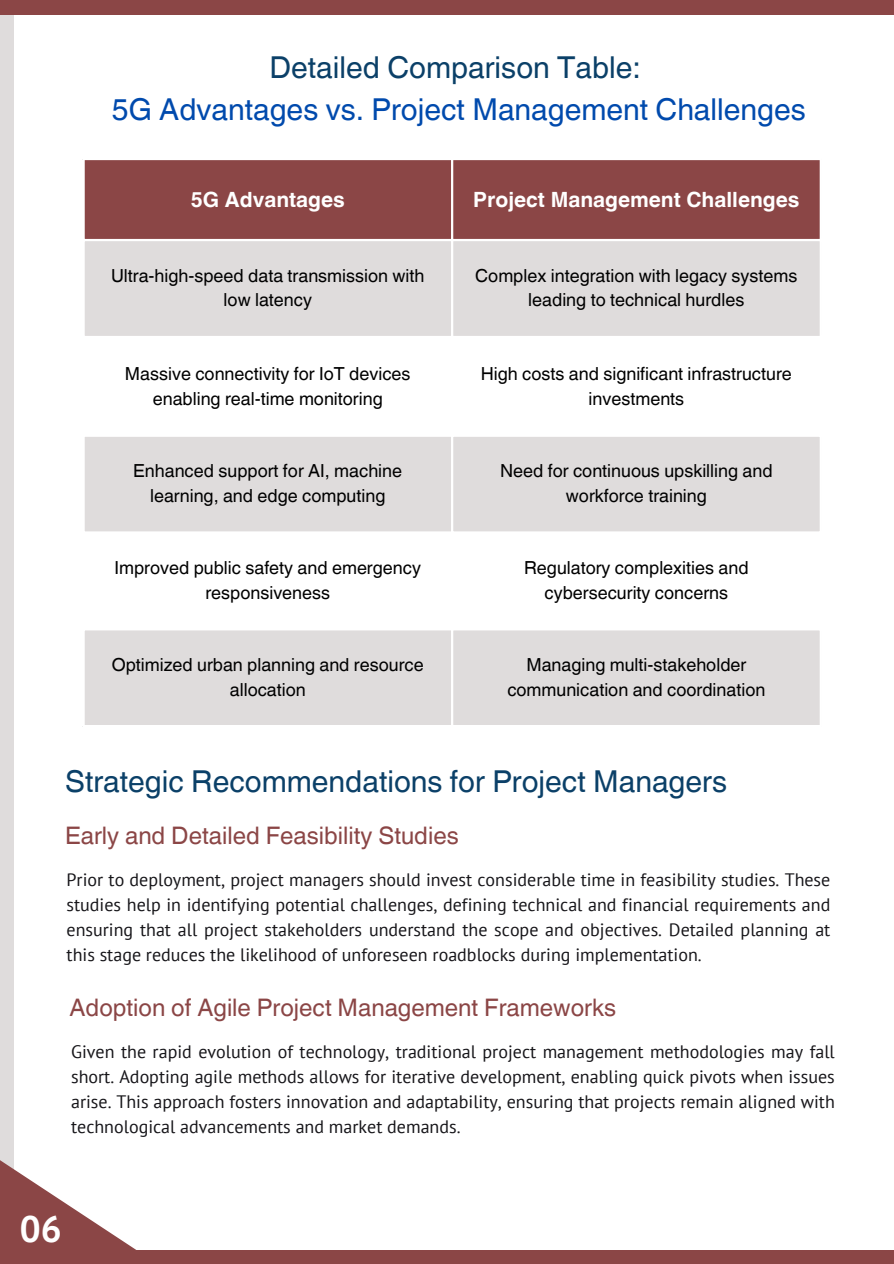
<style>
.page{position:relative;width:894px;height:1264px;background:#fff}
.page>*{position:absolute;margin:0;border:0;box-sizing:border-box;transform-origin:0 0}
.t1{font:700 36.9px "PT Sans";color:#fff}
.t2{font:30.15px/41.7px "Helvetica World";color:#004aad;text-align:center}
.t3{font:30.15px "Helvetica World";color:#0b4068}
.t4{font:24.15px "Helvetica World";color:#8b4646}
.t5{font:700 21px "Helvetica World";color:#fff}
.t6{font:18px/24.8px "PT Sans";color:#161519;text-align:justify}
.t7{font:18px/24.8px "Helvetica World";color:#000;text-align:center}
.s1{color:#0b4068}
</style>
<div class="page">
<div style="left:0;top:15px;width:14px;height:1248px;background:#dfdcdc"></div>
<div style="left:0;top:1250px;width:893px;height:13px;background:#8b4646"></div>
<div style="left:0;top:0;width:893px;height:15px;background:#8b4646"></div>
<svg style="left:0;top:1160px;width:136px;height:90px"></svg>
<div style="left:85px;top:160px;width:734px;height:79px;background:#8b4646"></div>
<div style="left:85px;top:241px;width:734px;height:484px;background:#dfdcdc"></div>
<svg style="left:85px;top:338px;width:734px;height:290px"></svg>
<hr style="left:451px;top:160px;width:2px;height:565px;background:#fff">
<hr style="left:82px;top:336px;width:739px;height:2px;background:#fff">
<hr style="left:82px;top:434px;width:739px;height:3px;background:#fff">
<hr style="left:82px;top:531px;width:739px;height:2px;background:#fff">
<hr style="left:82px;top:628px;width:739px;height:2px;background:#fff">
<h1 class="t2" style="left:112px;top:47px;width:695px"><span class="s1">Detailed Comparison Table:<br></span>5G Advantages vs. Project Management Challenges</h1>
<h1 class="t5" style="left:191px;top:183px;width:156px">5G Advantages</h1>
<p class="t5" style="left:473px;top:183px;width:328px">Project Management Challenges</p>
<p class="t7" style="left:111px;top:263px;width:315px">Ultra-high-speed data transmission with low latency</p>
<p class="t7" style="left:475px;top:263px;width:323px">Complex integration with legacy systems leading to technical hurdles</p>
<p class="t7" style="left:125px;top:361px;width:287px">Massive connectivity for IoT devices enabling real-time monitoring</p>
<p class="t7" style="left:480px;top:361px;width:312px">High costs and significant infrastructure investments</p>
<p class="t7" style="left:133px;top:459px;width:270px">Enhanced support for AI, machine learning, and edge computing</p>
<p class="t7" style="left:500px;top:459px;width:274px">Need for continuous upskilling and workforce training</p>
<p class="t7" style="left:114px;top:555px;width:308px">Improved public safety and emergency responsiveness</p>
<p class="t7" style="left:524px;top:555px;width:226px">Regulatory complexities and cybersecurity concerns</p>
<p class="t7" style="left:112px;top:652px;width:313px">Optimized urban planning and resource allocation</p>
<p class="t7" style="left:507px;top:652px;width:259px">Managing multi-stakeholder communication and coordination</p>
<p class="t3" style="left:65px;top:763px;width:663px">Strategic Recommendations for Project Managers</p>
<h2 class="t4" style="left:65px;top:821px;width:395px">Early and Detailed Feasibility Studies</h2>
<h2 class="t6" style="left:67px;top:867px;width:765px">Prior to deployment, project managers should invest considerable time in feasibility studies. These studies help in identifying potential challenges, defining technical and financial requirements and ensuring that all project stakeholders understand the scope and objectives. Detailed planning at this stage reduces the likelihood of unforeseen roadblocks during implementation.</h2>
<p class="t4" style="left:69px;top:993px;width:548px">Adoption of Agile Project Management Frameworks</p>
<p class="t6" style="left:71px;top:1039px;width:765px">Given the rapid evolution of technology, traditional project management methodologies may fall short. Adopting agile methods allows for iterative development, enabling quick pivots when issues arise. This approach fosters innovation and adaptability, ensuring that projects remain aligned with technological advancements and market demands.</p>
<p class="t1" style="left:20px;top:1204px;width:43px">06</p>
</div>
